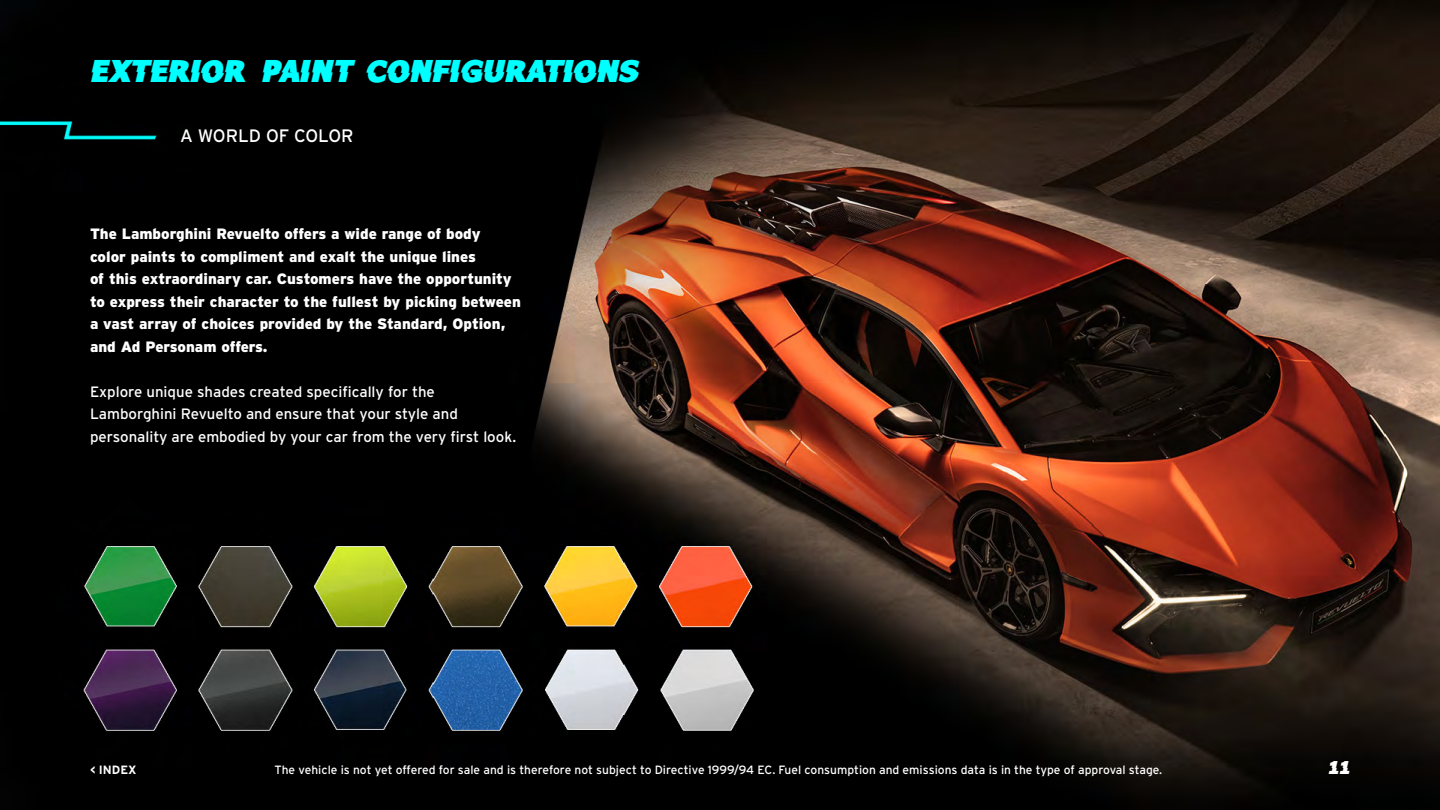
<style>
.page{position:relative;width:1440px;height:810px;background:#fff}
.page>*{position:absolute;margin:0;border:0;box-sizing:border-box;transform-origin:0 0}
.t1{font:30px "Felix";color:#0ff}
.t2{font:18px "Interstate";color:#fff}
.t3{font:18px "Felix";color:#fff}
.t4{font:900 15px/22.5px "Interstate";color:#fff}
.t5{font:15px/22.5px "Interstate";color:#fff}
.t6{font:12px "Interstate";color:#fff}
.t7{font:700 12px "Interstate";color:#fff}
</style>
<div class="page">
<img style="left:0;top:0;width:1440px;height:810px">
<h1 class="t1" style="left:90px;top:51px;width:549px">EXTERIOR PAINT CONFIGURATIONS</h1>
<h1 class="t2" style="left:180px;top:125px;width:175px">A WORLD OF COLOR</h1>
<p class="t4" style="left:90px;top:223px;width:432px">The Lamborghini Revuelto offers a wide range of body<br>color paints to compliment and exalt the unique lines<br>of this extraordinary car. Customers have the opportunity to express their character to the fullest by picking between a vast array of choices provided by the Standard, Option, and Ad Personam offers.</p>
<p class="t5" style="left:90px;top:380px;width:428px">Explore unique shades created specifcally for the<br>Lamborghini Revuelto and ensure that your style and personality are embodied by your car from the very frst look.</p>
<p class="t7" style="left:90px;top:763px;width:48px">&lt; INDEX</p>
<p class="t6" style="left:275px;top:763px;width:889px">The vehicle is not yet offered for sale and is therefore not subject to Directive 1999/94 EC. Fuel consumption and emissions data is in the type of approval stage.</p>
<p class="t3" style="left:1328px;top:756px;width:24px">11</p>
</div>
